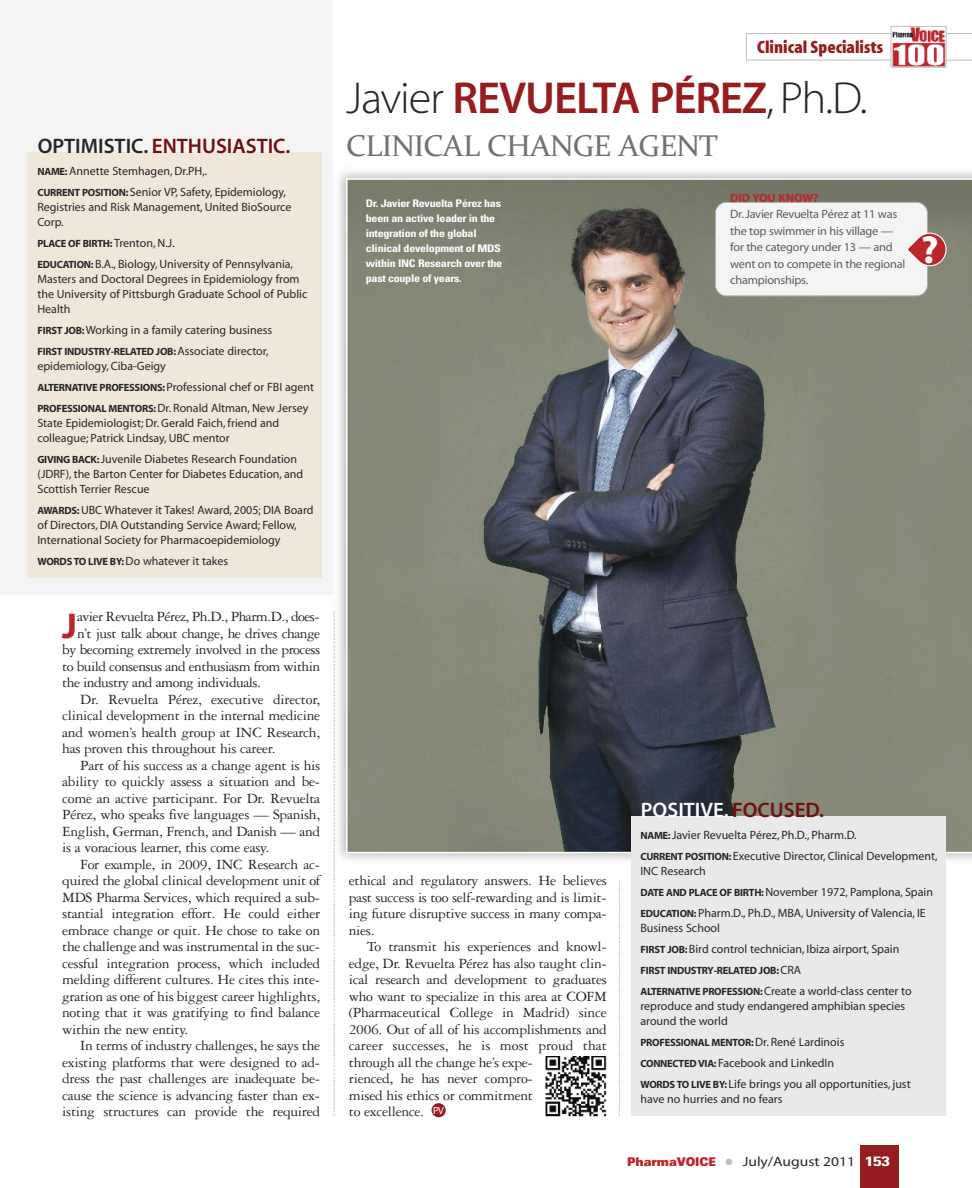
<style>
.page{position:relative;width:972px;height:1188px;background:#fff}
.page>*{position:absolute;margin:0;border:0;box-sizing:border-box;transform-origin:0 0}
.t1{font:45px "Myriad MM 565 wt 600 wd";letter-spacing:-.025em;color:#961c20}
.t2{font:39px "Myriad MM 700 wt 600 wd";color:#fff}
.t3{font:36.15px "Myriad MM 700 wt 600 wd";color:#bb262c}
.t4{font:30px "Constantia";letter-spacing:-.025em;color:#737272}
.t5{font:21px "Myriad MM 565 wt 600 wd";color:#6f100f}
.t6{font:21px "Myriad MM 565 wt 600 wd";color:#fff}
.t7{font:18px "Myriad MM 830 wt 300 wd";color:#961c20;scale:1.05 1}
.t8{font:15px/16.5px "Garamond Three";letter-spacing:-.02em;color:#272627;text-align:justify}
.t9{font:13.5px "Myriad MM 400 wt 600 wd";color:#272627;scale:1.15 1}
.t10{font:12px/15px "Myriad MM 400 wt 600 wd";color:#272627}
.t11{font:12px/16.5px "Myriad MM 400 wt 600 wd";letter-spacing:-.02em;color:#5d5c5d}
.t12{font:12px "Myriad MM 700 wt 600 wd";color:#bb262c}
.t13{font:700 condensed 10.5px/15px "Univers";letter-spacing:-.025em;color:#fff;scale:1.15 1}
.t14{font:10.5px "Myriad MM 700 wt 600 wd";letter-spacing:-.025em;color:#272627}
.s1{color:#272627}
.s2{font-family:"Myriad MM 700 wt 600 wd";font-size:10.5px}
.s3{font-family:"Myriad MM 400 wt 600 wd";font-size:12px}
.s4{font-family:"Myriad MM 215 wt 600 wd";color:#272627}
.s5{color:#6f100f}
.s6{font-family:"Univers";font-weight:900;font-stretch:expanded;font-size:12px;color:#bb262c}
.s7{color:#bebebe}
.s8{font-family:"Univers";font-weight:700;font-stretch:condensed;color:#fff}
</style>
<div class="page">
<svg style="left:346px;top:178px;width:626px;height:674px;background:#73766e"></svg>
<div style="left:0;top:0;width:333px;height:595px;background:#f4f4f4"></div>
<svg style="left:746px;top:33px;width:226px;height:28px"></svg>
<img style="left:893px;top:28px;width:51px;height:38px">
<div style="left:891px;top:26px;width:55px;height:42px;border:1px solid #bebebe"></div>
<div style="left:27px;top:153px;width:295px;height:425px;background:#efe7da"></div>
<div style="left:631px;top:817px;width:315px;height:299px;background:#e9e9e9"></div>
<div style="left:716px;top:203px;width:211px;height:93px;background:#f4f4f4;border-radius:11px"></div>
<div style="left:715px;top:202px;width:213px;height:94px;border:2px solid #b4b3b3;border-radius:12px"></div>
<svg style="left:907px;top:233px;width:40px;height:33px"></svg>
<svg style="left:334px;top:612px;width:1px;height:504px"></svg>
<svg style="left:619px;top:881px;width:1px;height:235px"></svg>
<svg style="left:431px;top:1103px;width:14px;height:14px"></svg>
<div style="left:432px;top:1103px;width:14px;height:14px;background:#961c20;border-radius:7px"></div>
<img style="left:545px;top:1056px;width:62px;height:60px">
<div style="left:860px;top:1145px;width:39px;height:43px;background:#961c20"></div>
<h3 class="t5" style="left:38px;top:138px;width:254px"><span class="s1">OPTIMISTIC.</span> ENTHUSIASTIC.</h3>
<p class="t10" style="left:37px;top:161px;width:250px;line-height:21px"><span class="s2">NAME:</span>Annette Stemhagen, Dr.PH,.<br><span class="s2">CURRENT POSITION:</span>Senior VP, Safety, Epidemiology,</p>
<p class="t10" style="left:37px;top:201px;width:256px">Registries and Risk Management, United BioSource<br>Corp.</p>
<p class="t14" style="left:37px;top:240px;width:139px">PLACE OF BIRTH:<span class="s3">Trenton, N.J.</span></p>
<p class="t10" style="left:37px;top:258px;width:271px"><span class="s2">EDUCATION:</span>B.A., Biology, University of Pennsylvania, Masters and Doctoral Degrees in Epidemiology from the University of Pittsburgh Graduate School of Public Health</p>
<p class="t10" style="left:37px;top:324px;width:236px"><span class="s2">FIRST JOB:</span>Working in a family catering business</p>
<p class="t14" style="left:37px;top:348px;width:233px">FIRST INDUSTRY-RELATED JOB:<span class="s3">Associate director,</span></p>
<p class="t10" style="left:37px;top:357px;width:278px;line-height:21px">epidemiology, Ciba-Geigy<br><span class="s2">ALTERNATIVE PROFESSIONS:</span>Professional chef or FBI agent<br><span class="s2">PROFESSIONAL MENTORS:</span>Dr. Ronald Altman, New Jersey</p>
<p class="t10" style="left:37px;top:417px;width:243px">State Epidemiologist; Dr. Gerald Faich, friend and colleague; Patrick Lindsay, UBC mentor</p>
<p class="t10" style="left:37px;top:453px;width:267px"><span class="s2">GIVING BACK:</span>Juvenile Diabetes Research Foundation (JDRF), the Barton Center for Diabetes Education, and<br>Scottish Terrier Rescue</p>
<p class="t10" style="left:37px;top:504px;width:278px"><span class="s2">AWARDS:</span>UBC Whatever it Takes! Award, 2005; DIA Board of Directors, DIA Outstanding Service Award; Fellow,<br>International Society for Pharmacoepidemiology</p>
<p class="t10" style="left:37px;top:555px;width:192px"><span class="s2">WORDSTO LIVE BY:</span>Do whatever it takes</p>
<h3 class="t3" style="left:62px;top:612px;width:16px">J</h3>
<p class="t8" style="left:77px;top:610px;width:244px">avier Revuelta Pérez, Ph.D., Pharm.D., does-</p>
<p class="t8" style="left:77px;top:626px;width:245px">n’t just talk about change, he drives change</p>
<p class="t8" style="left:62px;top:643px;width:260px">by becoming extremely involved in the process</p>
<p class="t8" style="left:62px;top:659px;width:259px">to build consensus and enthusiasm from within</p>
<p class="t8" style="left:62px;top:676px;width:200px">the industry and among individuals.</p>
<p class="t8" style="left:80px;top:692px;width:241px">Dr. Revuelta Pérez, executive director,</p>
<p class="t8" style="left:62px;top:709px;width:260px">clinical development in the internal medicine</p>
<p class="t8" style="left:62px;top:725px;width:260px">and women’s health group at INC Research,</p>
<p class="t8" style="left:62px;top:742px;width:215px">has proven this throughout his career.</p>
<p class="t8" style="left:80px;top:758px;width:241px">Part of his success as a change agent is his</p>
<p class="t8" style="left:62px;top:775px;width:259px">ability to quickly assess a situation and be-</p>
<p class="t8" style="left:62px;top:791px;width:259px">come an active participant. For Dr. Revuelta</p>
<p class="t8" style="left:62px;top:808px;width:259px">Pérez, who speaks five languages — Spanish,</p>
<p class="t8" style="left:62px;top:824px;width:259px">English, German, French, and Danish — and</p>
<p class="t8" style="left:62px;top:841px;width:208px">is a voracious learner, this come easy.</p>
<p class="t8" style="left:80px;top:857px;width:241px">For example, in 2009, INC Research ac-</p>
<p class="t8" style="left:62px;top:874px;width:260px">quired the global clinical development unit of</p>
<p class="t8" style="left:62px;top:890px;width:259px">MDS Pharma Services, which required a sub-</p>
<p class="t8" style="left:62px;top:907px;width:260px">stantial integration effort. He could either</p>
<p class="t8" style="left:62px;top:923px;width:259px">embrace change or quit. He chose to take on</p>
<p class="t8" style="left:62px;top:940px;width:259px">the challenge and was instrumental in the suc-</p>
<p class="t8" style="left:62px;top:956px;width:259px">cessful integration process, which included</p>
<p class="t8" style="left:62px;top:973px;width:259px">melding different cultures. He cites this inte-</p>
<p class="t8" style="left:62px;top:989px;width:259px">gration as one of his biggest career highlights,</p>
<p class="t8" style="left:62px;top:1006px;width:259px">noting that it was gratifying to find balance</p>
<p class="t8" style="left:62px;top:1022px;width:128px">within the new entity.</p>
<p class="t8" style="left:80px;top:1039px;width:241px">In terms of industry challenges, he says the</p>
<p class="t8" style="left:62px;top:1055px;width:259px">existing platforms that were designed to ad-</p>
<p class="t8" style="left:62px;top:1072px;width:259px">dress the past challenges are inadequate be-</p>
<p class="t8" style="left:62px;top:1088px;width:259px">cause the science is advancing faster than ex-</p>
<p class="t8" style="left:62px;top:1105px;width:259px">isting structures can provide the required</p>
<p class="t7" style="left:757px;top:40px;width:121px">Clinical Specialists</p>
<h1 class="t1" style="left:346px;top:81px;width:523px"><span class="s4">Javier</span> REVUELTA PÉREZ<span class="s4">,Ph.D.</span></h1>
<h3 class="t4" style="left:346px;top:128px;width:373px">CLINICAL CHANGE AGENT</h3>
<p class="t13" style="left:366px;top:197px;width:120px">Dr. Javier Revuelta Pérez has been an active leader in the integration of the global clinical development of MDS within INC Research over the past couple of years.</p>
<p class="t12" style="left:730px;top:194px;width:90px">DID YOU KNOW?</p>
<p class="t11" style="left:730px;top:207px;width:177px">Dr.Javier Revuelta Pérez at 11 was the top swimmer in his village — for the category under 13 — and went on to compete in the regional championships.</p>
<h2 class="t2" style="left:921px;top:235px;width:19px">?</h2>
<p class="t8" style="left:349px;top:874px;width:260px">ethical and regulatory answers. He believes past success is too self-rewarding and is limit&shy;ing future disruptive success in many compa&shy;nies.</p>
<p class="t8" style="left:349px;top:940px;width:260px;text-align:left;text-indent:18px">To transmit his experiences and knowl&shy;edge, Dr. Revuelta Pérez has also taught clin&shy;ical research and development to graduates who want to specialize in this area at COFM (Pharmaceutical College in Madrid) since 2006. Out of all of his accomplishments and career successes, he is most proud that through all the change he’s expe-<br>rienced, he has never compro-<br>mised his ethics or commitment<br>to excellence. <sup>PV</sup></p>
<h3 class="t6" style="left:641px;top:802px;width:185px">POSITIVE. <span class="s5">FOCUSED.</span></h3>
<p class="t10" style="left:640px;top:825px;width:299px;line-height:21px"><span class="s2">NAME:</span>Javier Revuelta Pérez, Ph.D., Pharm.D.<br><span class="s2">CURRENT POSITION:</span>Executive Director, Clinical Development,</p>
<p class="t10" style="left:640px;top:861px;width:294px;line-height:21px">INC Research<br><span class="s2">DATE AND PLACE OF BIRTH:</span>November 1972, Pamplona, Spain<br><span class="s2">EDUCATION:</span>Pharm.D., Ph.D., MBA, University of Valencia, IE</p>
<p class="t10" style="left:640px;top:918px;width:260px;line-height:21px">Business School<br><span class="s2">FIRST JOB:</span>Bird control technician, Ibiza airport, Spain</p>
<p class="t14" style="left:640px;top:967px;width:162px">FIRST INDUSTRY-RELATED JOB:<span class="s3">CRA</span></p>
<p class="t10" style="left:640px;top:985px;width:273px"><span class="s2">ALTERNATIVE PROFESSION:</span>Create a world-class center to reproduce and study endangered amphibian species around the world</p>
<p class="t14" style="left:640px;top:1039px;width:206px">PROFESSIONAL MENTOR:<span class="s3">Dr. René Lardinois</span></p>
<p class="t10" style="left:640px;top:1054px;width:272px;line-height:21px"><span class="s2">CONNECTEDVIA:</span>Facebook and LinkedIn<br><span class="s2">WORDSTO LIVE BY:</span>Life brings you all opportunities, just</p>
<p class="t10" style="left:640px;top:1093px;width:144px">have no hurries and no fears</p>
<p class="t9" style="left:627px;top:1156px;width:230px"><span class="s6">PharmaVOICE</span> <span class="s7">●</span> July/August 2011 <span class="s8">153</span></p>
</div>
